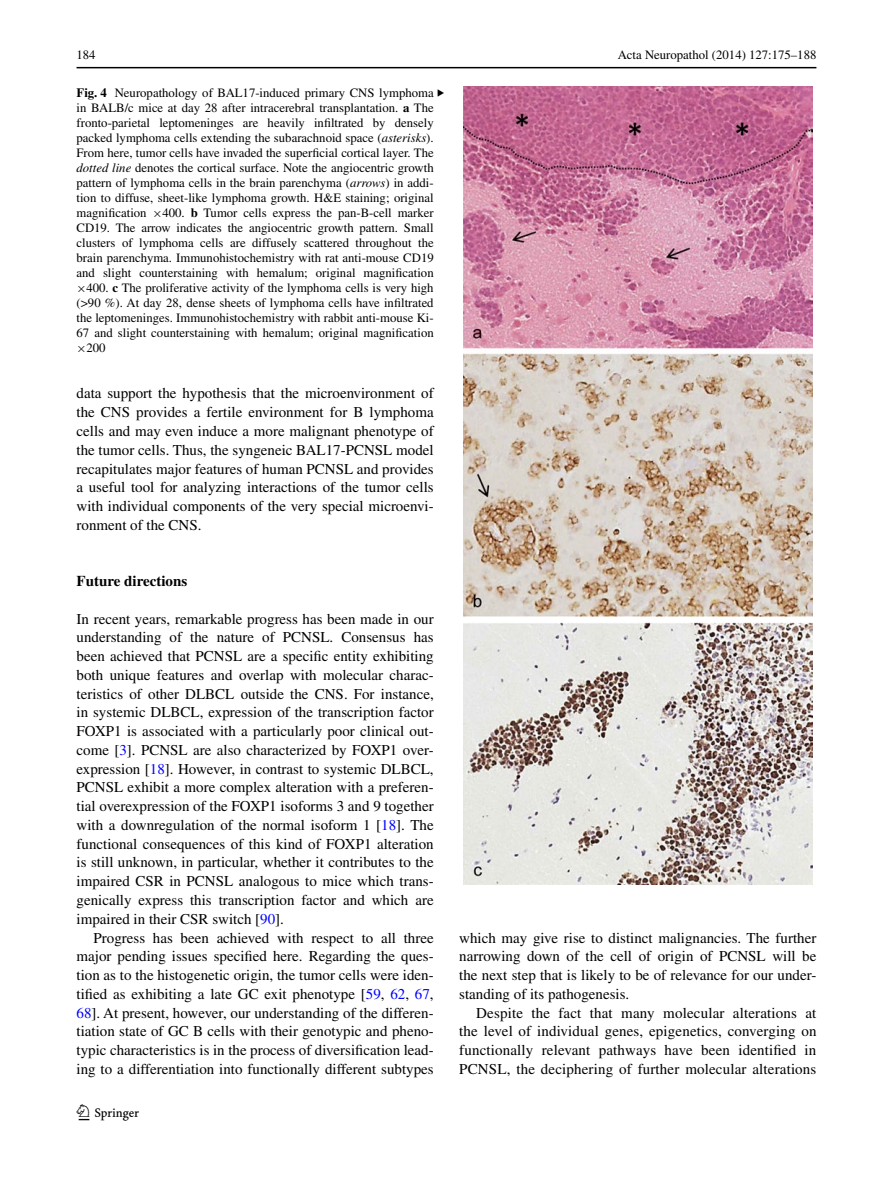
<style>
.page{position:relative;width:893px;height:1187px;background:#fff}
.page>*{position:absolute;margin:0;border:0;box-sizing:border-box;transform-origin:0 0}
.t1{font:22.5px "Springnew";color:#000}
.t2{font:15px/18.8px "Times";color:#000;text-align:justify}
.t3{font:700 15px "Times";color:#000}
.t4{font:12.75px/15px "Times";color:#000}
.s1{font-weight:700}
.s2{font-family:"STIX Math";font-size:12px}
.s3{font-style:italic}
.s4{font-family:"MTSY"}
.s5{color:#00f}
</style>
<div class="page">
<hr style="left:77px;top:67px;width:739px;height:1px;background:#000">
<div style="left:459px;top:87px;width:357px;height:797px;background:linear-gradient(to bottom,#fff,#fff)"></div>
<img style="left:463px;top:87px;width:349px;height:797px">
<p class="t4" style="left:77px;top:48px;width:21px">184</p>
<p class="t4" style="left:618px;top:48px;width:200px">Acta Neuropathol (2014) 127:175–188</p>
<p class="t4" style="left:77px;top:85px;width:370px"><span class="s1">Fig. 4</span> Neuropathology of BAL17-induced primary CNS lymphoma <span class="s2">▸ </span>in BALB/c mice at day 28 after intracerebral transplantation. <span class="s1">a</span> The fronto-parietal leptomeninges are heavily infiltrated by densely packed lymphoma cells extending the subarachnoid space (<span class="s3">asterisks</span>).<br>From here, tumor cells have invaded the superficial cortical layer. The <span class="s3">dotted line</span> denotes the cortical surface. Note the angiocentric growth pattern of lymphoma cells in the brain parenchyma (<span class="s3">arrows</span>) in addi&shy;tion to diffuse, sheet-like lymphoma growth. H&amp;E staining; original magnification <span class="s4">×</span>400. <span class="s1">b</span> Tumor cells express the pan-B-cell marker CD19. The arrow indicates the angiocentric growth pattern. Small clusters of lymphoma cells are diffusely scattered throughout the brain parenchyma. Immunohistochemistry with rat anti-mouse CD19 and slight counterstaining with hemalum; original magnification <span class="s4">×</span>400. <span class="s1">c</span> The proliferative activity of the lymphoma cells is very high (&gt;90 %). At day 28, dense sheets of lymphoma cells have infiltrated the leptomeninges. Immunohistochemistry with rabbit anti-mouse Ki-67 and slight counterstaining with hemalum; original magnification <span class="s4">×</span>200</p>
<p class="t2" style="left:77px;top:384px;width:359px">data support the hypothesis that the microenvironment of the CNS provides a fertile environment for B lymphoma cells and may even induce a more malignant phenotype of the tumor cells. Thus, the syngeneic BAL17-PCNSL model recapitulates major features of human PCNSL and provides a useful tool for analyzing interactions of the tumor cells with individual components of the very special microenvi&shy;ronment of the CNS.</p>
<p class="t3" style="left:77px;top:572px;width:112px">Future directions</p>
<p class="t2" style="left:77px;top:609px;width:359px">In recent years, remarkable progress has been made in our understanding of the nature of PCNSL. Consensus has been achieved that PCNSL are a specific entity exhibiting both unique features and overlap with molecular charac&shy;teristics of other DLBCL outside the CNS. For instance, in systemic DLBCL, expression of the transcription factor FOXP1 is associated with a particularly poor clinical out&shy;come [<span class="s5">3</span>]. PCNSL are also characterized by FOXP1 over&shy;expression [<span class="s5">18</span>]. However, in contrast to systemic DLBCL, PCNSL exhibit a more complex alteration with a preferen&shy;tial overexpression of the FOXP1 isoforms 3 and 9 together with a downregulation of the normal isoform 1 [<span class="s5">18</span>]. The functional consequences of this kind of FOXP1 alteration is still unknown, in particular, whether it contributes to the impaired CSR in PCNSL analogous to mice which trans&shy;genically express this transcription factor and which are impaired in their CSR switch [<span class="s5">90</span>].</p>
<p class="t2" style="left:77px;top:927px;width:359px;text-indent:17px">Progress has been achieved with respect to all three major pending issues specified here. Regarding the ques&shy;tion as to the histogenetic origin, the tumor cells were iden&shy;tified as exhibiting a late GC exit phenotype [<span class="s5">59</span>, <span class="s5">62</span>, <span class="s5">67</span>, <span class="s5">68</span>]. At present, however, our understanding of the differen&shy;tiation state of GC B cells with their genotypic and pheno&shy;typic characteristics is in the process of diversification lead&shy;ing to a differentiation into functionally different subtypes</p>
<p class="t2" style="left:459px;top:927px;width:359px">which may give rise to distinct malignancies. The further narrowing down of the cell of origin of PCNSL will be the next step that is likely to be of relevance for our under&shy;standing of its pathogenesis.</p>
<p class="t2" style="left:459px;top:1002px;width:359px;text-indent:17px">Despite the fact that many molecular alterations at the level of individual genes, epigenetics, converging on functionally relevant pathways have been identified in PCNSL, the deciphering of further molecular alterations</p>
<h1 class="t1" style="left:79px;top:1104px;width:62px">1 3</h1>
</div>
